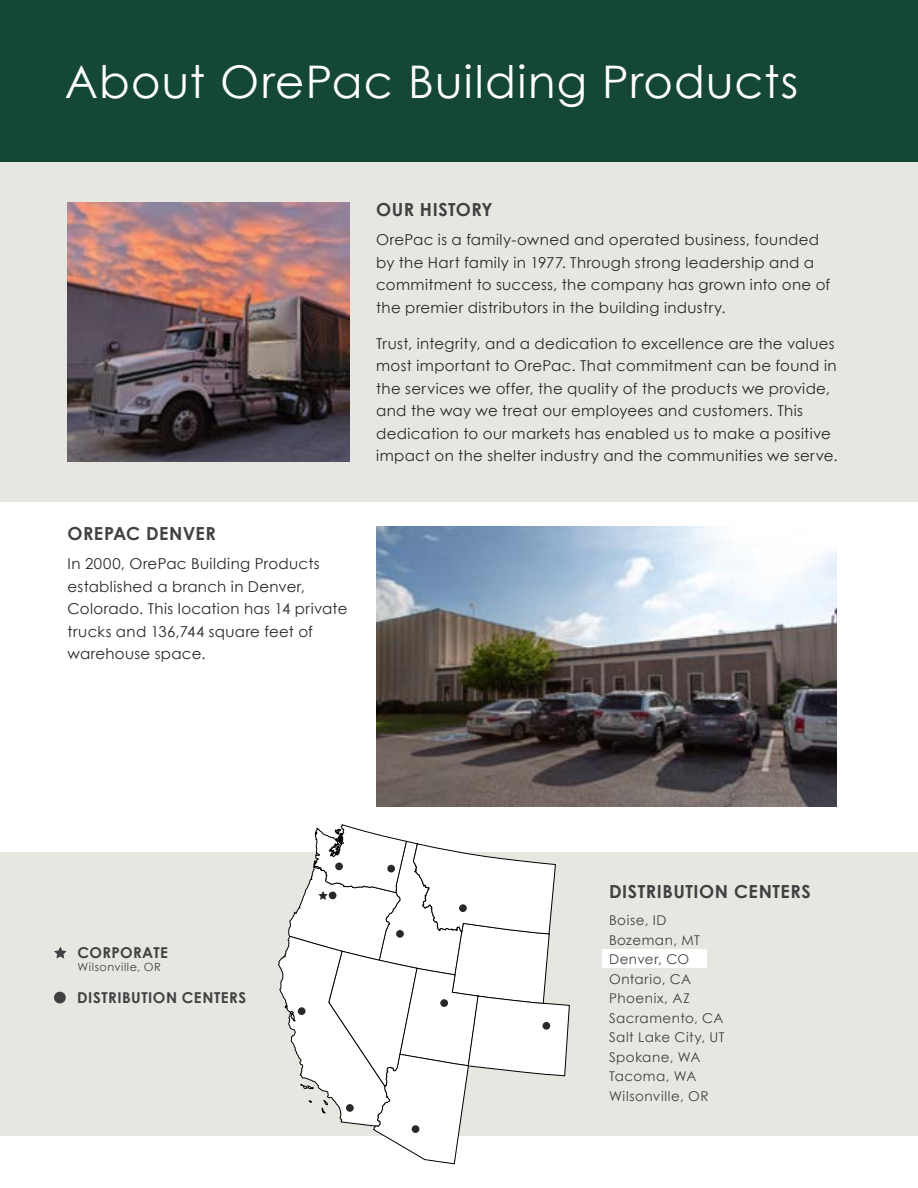
<style>
.page{position:relative;width:918px;height:1188px;background:#fff}
.page>*{position:absolute;margin:0;border:0;box-sizing:border-box;transform-origin:0 0}
.t1{font:45px "Century Gothic";letter-spacing:.025em;color:#fff}
.t2{font:700 18px "Century Gothic";letter-spacing:.025em;color:#414042}
.t3{font:15px/22.5px "Century Gothic";letter-spacing:.02em;color:#292829}
.t4{font:700 15px "Century Gothic";letter-spacing:.03em;color:#414042}
.t5{font:13.5px/19.5px "Century Gothic";letter-spacing:.04em;color:#414042}
.t6{font:11.25px "Century Gothic";letter-spacing:.05em;color:#414042}
</style>
<div class="page">
<img style="left:376px;top:526px;width:461px;height:280px">
<div style="left:0;top:0;width:918px;height:162px;background:#144734"></div>
<div style="left:0;top:852px;width:918px;height:284px;background:#e7e7e2"></div>
<div style="left:602px;top:950px;width:105px;height:18px;background:#fff"></div>
<svg style="left:54px;top:947px;width:13px;height:12px"></svg>
<div style="left:54px;top:992px;width:12px;height:11px;background:#414042;border-radius:50%"></div>
<div style="left:0;top:162px;width:918px;height:340px;background:#e7e7e2"></div>
<img style="left:68px;top:202px;width:281px;height:259px">
<svg style="left:278px;top:825px;width:292px;height:339px"></svg>
<div style="left:329px;top:892px;width:7px;height:7px;background:#292829;border-radius:50%"></div>
<h1 class="t1" style="left:65px;top:50px;width:735px">About OrePac Building Products</h1>
<p class="t2" style="left:68px;top:520px;width:150px">OREPAC DENVER</p>
<p class="t3" style="left:68px;top:552px;width:281px">In 2000, OrePac Building Products established a branch in Denver,<br>Colorado. This location has 14 private trucks and 136,744 square feet of warehouse space.</p>
<p class="t2" style="left:376px;top:196px;width:118px">OUR HISTORY</p>
<p class="t3" style="left:376px;top:228px;width:456px">OrePac is a family-owned and operated business, founded by the Hart family in 1977. Through strong leadership and a commitment to success, the company has grown into one of the premier distributors in the building industry.</p>
<p class="t3" style="left:376px;top:332px;width:463px">Trust, integrity, and a dedication to excellence are the values most important to OrePac. That commitment can be found in the services we offer, the quality of the products we provide, and the way we treat our employees and customers. This dedication to our markets has enabled us to make a positive impact on the shelter industry and the communities we serve.</p>
<p class="t4" style="left:78px;top:941px;width:92px">CORPORATE</p>
<p class="t6" style="left:78px;top:959px;width:85px">Wilsonville, OR</p>
<p class="t4" style="left:77px;top:986px;width:171px">DISTRIBUTION CENTERS</p>
<p class="t2" style="left:609px;top:878px;width:203px">DISTRIBUTION CENTERS</p>
<p class="t5" style="left:609px;top:910px;width:117px">Boise, ID<br>Bozeman, MT<br>Denver, CO<br>Ontario, CA<br>Phoenix, AZ<br>Sacramento, CA<br>Salt Lake City, UT<br>Spokane, WA<br>Tacoma, WA<br>Wilsonville, OR</p>
</div>
